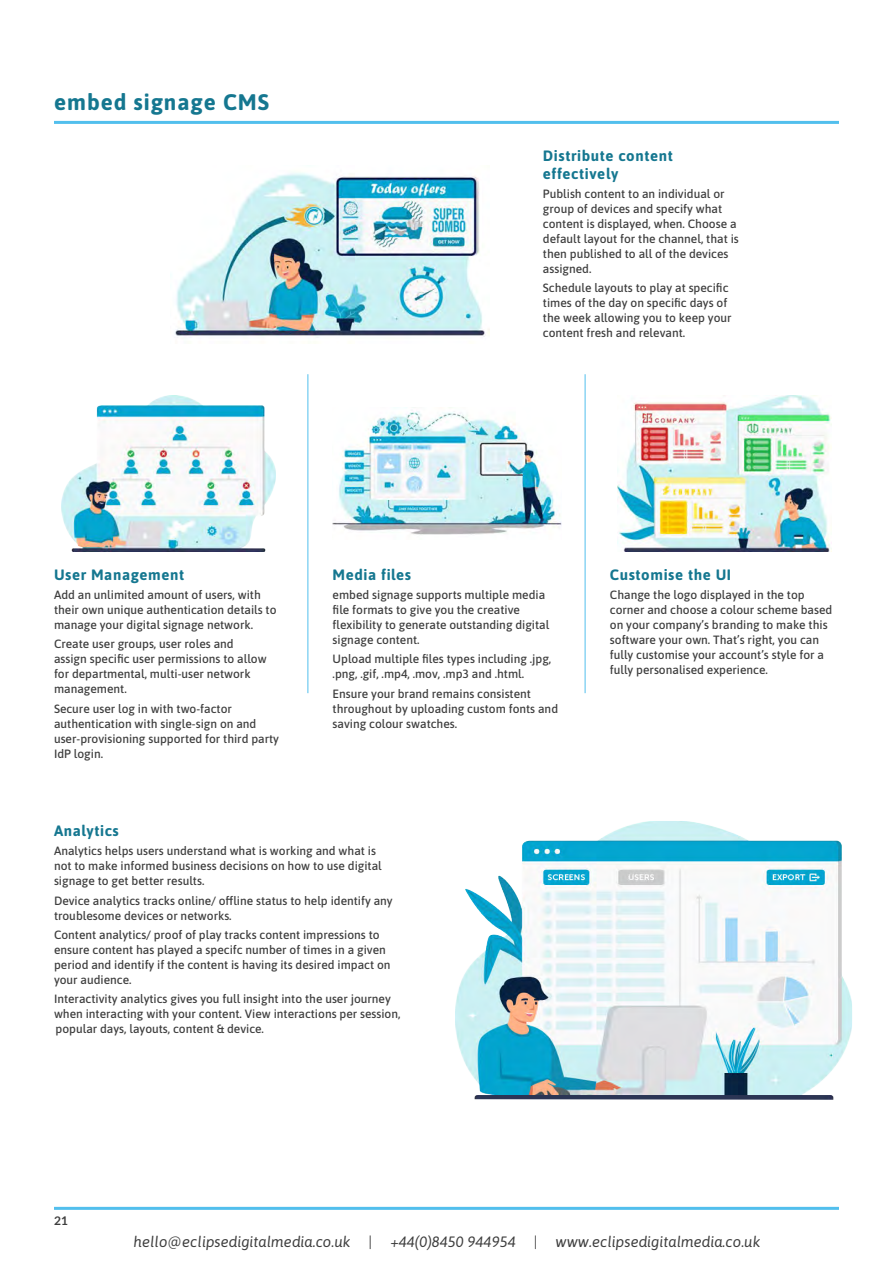
<style>
.page{position:relative;width:893px;height:1263px;background:#fff}
.page>*{position:absolute;margin:0;border:0;box-sizing:border-box;transform-origin:0 0}
.t1{font:700 22.5px "Asap";letter-spacing:.04em;color:#157790}
.t2{font:italic 15px "Asap";color:#3e3e3e}
.t3{font:700 15px/18px "Asap";letter-spacing:.04em;color:#157790}
.t4{font:500 12px/15px "Asap";color:#3e3e3e}
.t5{font:700 12px "Lato";color:#3e3e3e}
</style>
<div class="page">
<img style="left:455px;top:821px;width:397px;height:279px">
<img style="left:175px;top:173px;width:314px;height:165px">
<img style="left:333px;top:411px;width:229px;height:124px">
<img style="left:617px;top:395px;width:215px;height:157px">
<img style="left:61px;top:395px;width:215px;height:157px">
<hr style="left:54px;top:1207px;width:785px;height:3px;background:#52bfed">
<hr style="left:54px;top:121px;width:785px;height:3px;background:#52bfed">
<hr style="left:307px;top:374px;width:1px;height:319px;background:#52bfed">
<hr style="left:585px;top:374px;width:1px;height:319px;background:#52bfed">
<p class="t1" style="left:54px;top:86px;width:216px">embed signage CMS</p>
<p class="t3" style="left:543px;top:146px;width:131px">Distribute content effectively</p>
<p class="t4" style="left:543px;top:186px;width:197px">Publish content to an individual or group of devices and specify what content is displayed, when. Choose a default layout for the channel, that is then published to all of the devices assigned.</p>
<p class="t4" style="left:543px;top:280px;width:190px">Schedule layouts to play at specific times of the day on specific days of the week allowing you to keep your content fresh and relevant.</p>
<p class="t3" style="left:54px;top:565px;width:132px">User Management</p>
<p class="t4" style="left:54px;top:587px;width:224px">Add an unlimited amount of users, with their own unique authentication details to manage your digital signage network.</p>
<p class="t4" style="left:54px;top:636px;width:214px">Create user groups, user roles and assign specific user permissions to allow for departmental, multi-user network management.</p>
<p class="t4" style="left:54px;top:700px;width:227px">Secure user log in with two-factor authentication with single-sign on and user-provisioning supported for third party<br>IdP login.</p>
<p class="t3" style="left:333px;top:565px;width:80px">Media files</p>
<p class="t4" style="left:333px;top:587px;width:218px">embed signage supports multiple media file formats to give you the creative flexibility to generate outstanding digital signage content.</p>
<p class="t4" style="left:333px;top:651px;width:220px">Upload multiple files types including .jpg, .png, .gif, .mp4, .mov, .mp3 and .html.</p>
<p class="t4" style="left:333px;top:685px;width:227px">Ensure your brand remains consistent throughout by uploading custom fonts and saving colour swatches.</p>
<p class="t3" style="left:610px;top:565px;width:123px">Customise the UI</p>
<p class="t4" style="left:610px;top:587px;width:224px">Change the logo displayed in the top corner and choose a colour scheme based on your company’s branding to make this software your own. That’s right, you can fully customise your account’s style for a fully personalised experience.</p>
<p class="t3" style="left:54px;top:821px;width:66px">Analytics</p>
<p class="t4" style="left:54px;top:843px;width:329px">Analytics helps users understand what is working and what is not to make informed business decisions on how to use digital signage to get better results.</p>
<p class="t4" style="left:54px;top:892px;width:340px">Device analytics tracks online/ offline status to help identify any troublesome devices or networks.</p>
<p class="t4" style="left:54px;top:926px;width:338px">Content analytics/ proof of play tracks content impressions to ensure content has played a specifc number of times in a given period and identify if the content is having its desired impact on your audience.</p>
<p class="t4" style="left:54px;top:991px;width:348px">Interactivity analytics gives you full insight into the user journey when interacting with your content. View interactions per session, popular days, layouts, content &amp; device.</p>
<p class="t5" style="left:54px;top:1211px;width:16px">21</p>
<p class="t2" style="left:134px;top:1232px;width:628px">hello@eclipsedigitalmedia.co.uk | +44(0)8450 944954 | www.eclipsedigitalmedia.co.uk</p>
</div>
